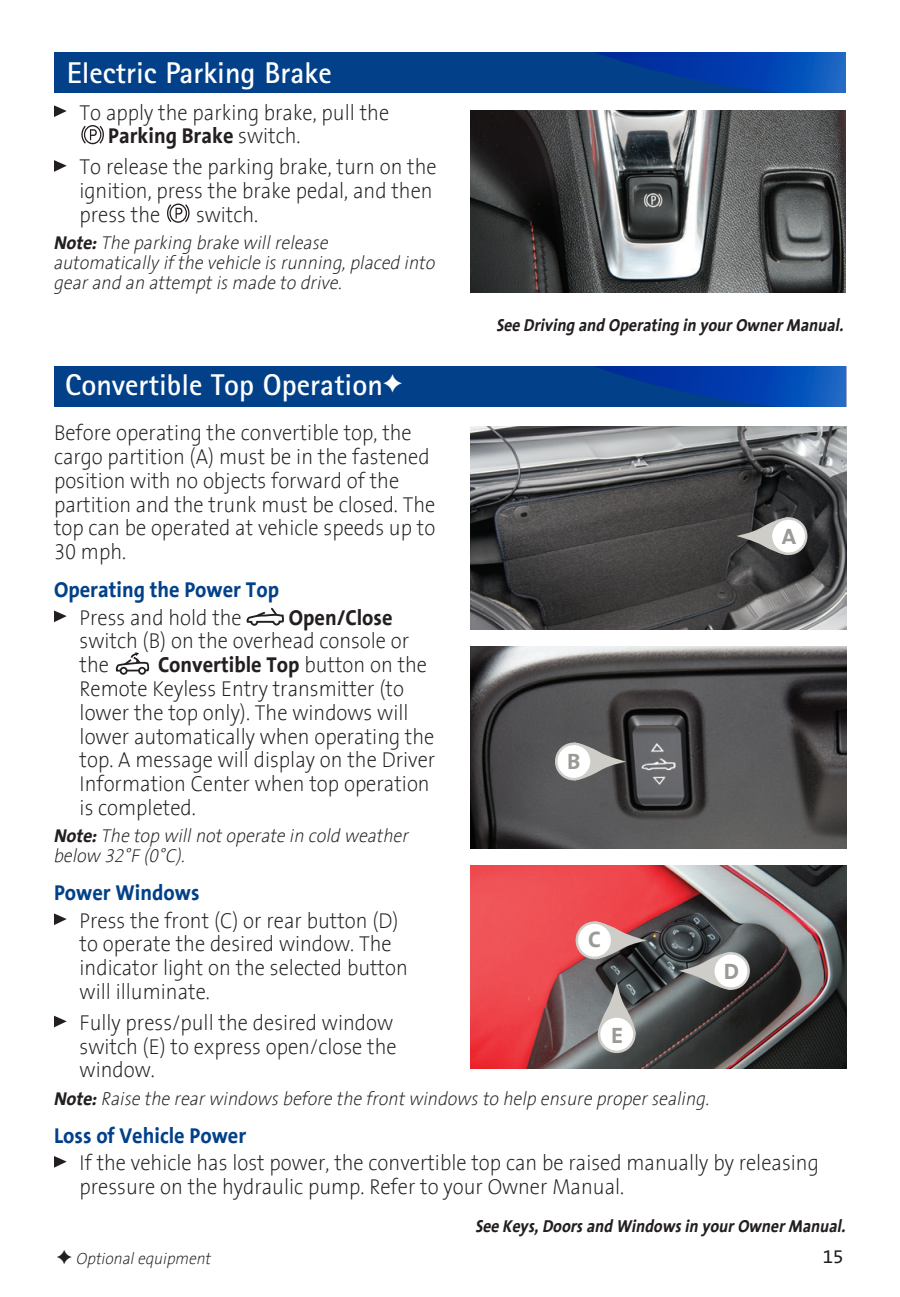
<style>
.page{position:relative;width:900px;height:1297px;background:#fff}
.page>*{position:absolute;margin:0;border:0;box-sizing:border-box;transform-origin:0 0}
.t1{font:700 30px "Agfa Rotis Sans Serif";color:#fff}
.t2{font:700 22.5px "GM Sans";color:#9a9a97}
.t3{font:300 21.75px/23.8px "GM Sans";color:#231f20;scale:.92 1}
.t4{font:700 21.75px "GM Sans";color:#024189;scale:.92 1}
.t5{font:700 21.75px "GM Sans";color:#231f20;scale:.92 1}
.t6{font:italic 300 18.75px/20px "GM Sans";color:#231f20;scale:.95 1}
.t7{font:18.75px "GM Sans";color:#231f20}
.t8{font:italic 700 17.5px "GM Sans";color:#231f20;scale:.9 1}
.t9{font:italic 300 16.25px "GM Sans";color:#231f20;scale:.95 1}
.s1{font-weight:700}
</style>
<div class="page">
<div style="left:54px;top:366px;width:792px;height:40px;background:#024189"></div>
<svg style="left:595px;top:366px;width:251px;height:40px"></svg>
<svg style="left:54px;top:610px;width:13px;height:12px"></svg>
<svg style="left:247px;top:607px;width:37px;height:18px"></svg>
<div style="left:120px;top:666px;width:8px;height:8px;border:2px solid #231f20;border-radius:50%"></div>
<div style="left:138px;top:666px;width:8px;height:8px;border:2px solid #231f20;border-radius:50%"></div>
<svg style="left:116px;top:652px;width:33px;height:21px"></svg>
<svg style="left:54px;top:913px;width:13px;height:11px"></svg>
<svg style="left:54px;top:1015px;width:13px;height:12px"></svg>
<svg style="left:54px;top:1156px;width:13px;height:11px"></svg>
<img style="left:470px;top:646px;width:376px;height:202px">
<img style="left:470px;top:865px;width:376px;height:203px">
<img style="left:470px;top:426px;width:376px;height:203px">
<div style="left:54px;top:52px;width:792px;height:40px;background:#024189"></div>
<svg style="left:595px;top:52px;width:251px;height:40px"></svg>
<svg style="left:54px;top:105px;width:13px;height:12px"></svg>
<svg style="left:81px;top:125px;width:23px;height:19px"></svg>
<svg style="left:54px;top:160px;width:13px;height:12px"></svg>
<svg style="left:167px;top:203px;width:23px;height:20px"></svg>
<img style="left:470px;top:110px;width:376px;height:183px">
<svg style="left:578px;top:742px;width:48px;height:38px"></svg>
<div style="left:556px;top:743px;width:36px;height:36px;background:#fff;border-radius:50%"></div>
<div style="left:555px;top:742px;width:38px;height:38px;border:2px solid #cecdc8;border-radius:50%"></div>
<svg style="left:594px;top:920px;width:53px;height:39px;background:#8e6364"></svg>
<div style="left:577px;top:922px;width:35px;height:35px;background:#fff;border-radius:50%"></div>
<div style="left:576px;top:921px;width:37px;height:38px;border:2px solid #cecdc8;border-radius:50%"></div>
<svg style="left:736px;top:517px;width:48px;height:38px"></svg>
<div style="left:771px;top:518px;width:35px;height:35px;background:#fff;border-radius:50%"></div>
<div style="left:770px;top:517px;width:37px;height:38px;border:2px solid #cecdc8;border-radius:50%"></div>
<svg style="left:679px;top:951px;width:48px;height:38px"></svg>
<div style="left:713px;top:953px;width:36px;height:35px;background:#fff;border-radius:50%"></div>
<div style="left:712px;top:951px;width:38px;height:38px;border:2px solid #cecdc8;border-radius:50%"></div>
<svg style="left:597px;top:981px;width:39px;height:52px;background:#7d8080"></svg>
<div style="left:599px;top:1016px;width:35px;height:35px;background:#fff;border-radius:50%"></div>
<div style="left:598px;top:1014px;width:38px;height:38px;border:2px solid #cecdc8;border-radius:50%"></div>
<h1 class="t1" style="left:67px;top:54px;width:266px">Electric Parking Brake</h1>
<p class="t3" style="left:108px;top:100px;width:307px;text-indent:-29px">To apply the parking brake, pull the<br><span class="s1">Parking Brake</span> switch.</p>
<p class="t3" style="left:80px;top:155px;width:390px">To release the parking brake, turn on the ignition, press the brake pedal, and then press the</p>
<p class="t3" style="left:196px;top:203px;width:69px">switch.</p>
<p class="t6" style="left:54px;top:233px;width:403px"><span class="s1">Note:</span> The parking brake will release automatically if the vehicle is running, placed into gear and an attempt is made to drive.</p>
<h1 class="t1" style="left:65px;top:366px;width:319px">Convertible Top Operation</h1>
<p class="t8" style="left:497px;top:315px;width:387px">See Driving and Operating in your Owner Manual.</p>
<p class="t3" style="left:54px;top:421px;width:416px">Before operating the convertible top, the cargo partition (A) must be in the fastened position with no objects forward of the partition and the trunk must be closed. The top can be operated at vehicle speeds up to 30 mph.</p>
<p class="t4" style="left:54px;top:577px;width:246px">Operating the Power Top</p>
<p class="t3" style="left:80px;top:605px;width:178px">Press and hold the</p>
<p class="t5" style="left:289px;top:604px;width:114px">Open/Close</p>
<p class="t3" style="left:80px;top:629px;width:360px">switch (B) on the overhead console or the</p>
<p class="t2" style="left:782px;top:523px;width:16px">A</p>
<p class="t3" style="left:80px;top:653px;width:388px;text-indent:78px"><span class="s1">Convertible Top</span> button on the Remote Keyless Entry transmitter (to lower the top only). The windows will lower automatically when operating the top. A message will display on the Driver Information Center when top operation is completed.</p>
<p class="t6" style="left:54px;top:825px;width:375px"><span class="s1">Note:</span> The top will not operate in cold weather below 32°F (0°C).</p>
<p class="t4" style="left:54px;top:879px;width:160px">Power Windows</p>
<p class="t3" style="left:80px;top:908px;width:358px">Press the front (C) or rear button (D) to operate the desired window. The indicator light on the selected button will illuminate.</p>
<p class="t3" style="left:80px;top:1010px;width:346px">Fully press/pull the desired window switch (E) to express open/close the window.</p>
<p class="t6" style="left:54px;top:1088px;width:692px"><span class="s1">Note:</span> Raise the rear windows before the front windows to help ensure proper sealing.</p>
<p class="t4" style="left:54px;top:1122px;width:211px">Loss of Vehicle Power</p>
<p class="t3" style="left:80px;top:1150px;width:805px">If the vehicle has lost power, the convertible top can be raised manually by releasing pressure on the hydraulic pump. Refer to your Owner Manual.</p>
<p class="t8" style="left:476px;top:1215px;width:413px">See Keys, Doors and Windows in your Owner Manual.</p>
<p class="t2" style="left:567px;top:747px;width:15px">B</p>
<p class="t2" style="left:588px;top:926px;width:14px">C</p>
<p class="t2" style="left:724px;top:957px;width:17px">D</p>
<p class="t2" style="left:611px;top:1021px;width:13px">E</p>
<p class="t9" style="left:77px;top:1248px;width:143px">Optional equipment</p>
<p class="t7" style="left:823px;top:1245px;width:22px">15</p>
</div>
